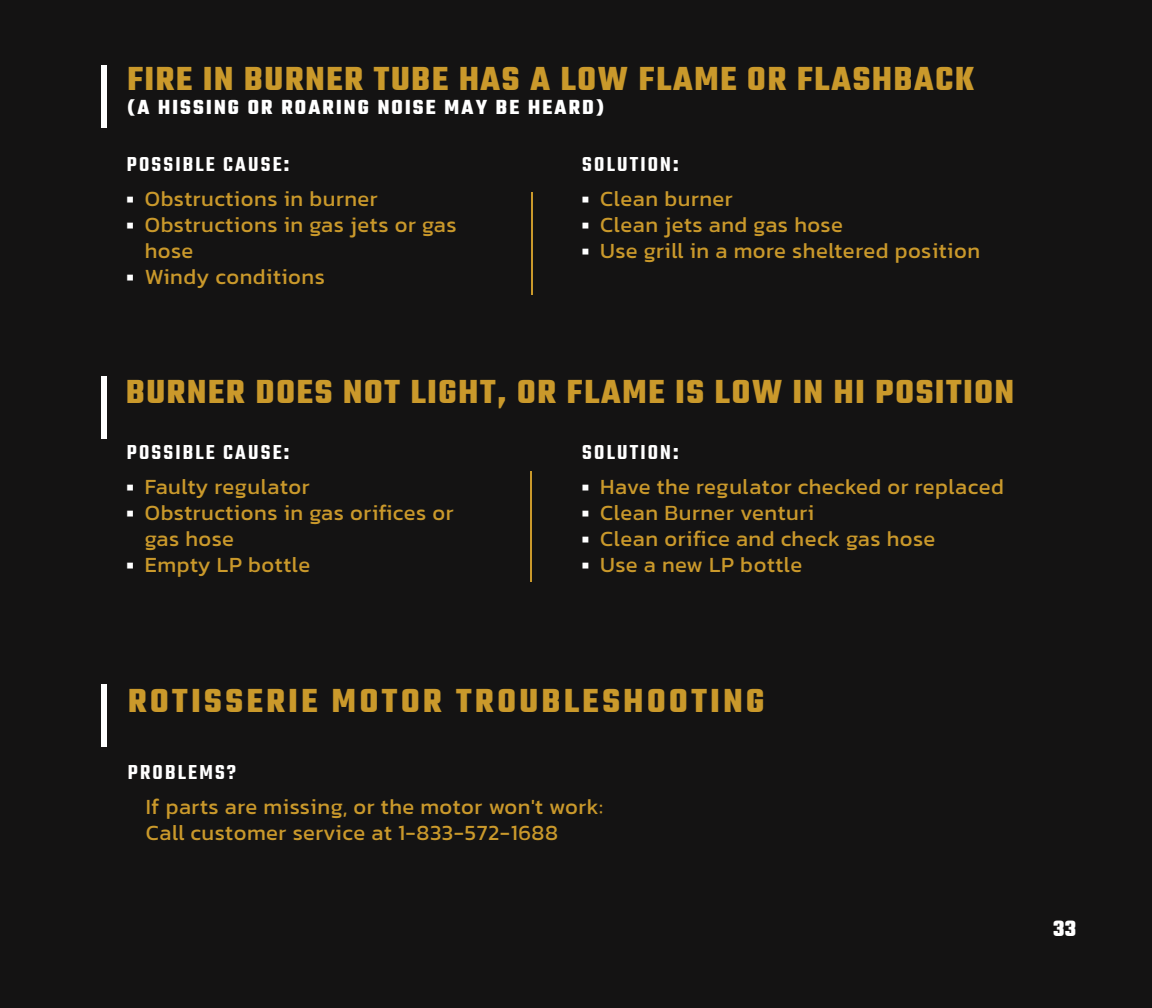
<style>
.page{position:relative;width:1152px;height:1008px;background:#141313}
.page>*{position:absolute;margin:0;border:0;box-sizing:border-box;transform-origin:0 0}
.t1{font:700 36px "Teko";letter-spacing:.05em;color:#ca992b}
.t2{font:700 36px "Teko";letter-spacing:.1em;color:#ca992b}
.t3{font:700 24px "Teko";color:#fff}
.t4{font:22px/26px "Kanit";letter-spacing:.025em;color:#ca992b}
.t5{font:600 22px "Teko";letter-spacing:.1em;color:#fff}
.t6{font:700 22px "Teko";letter-spacing:.1em;color:#fff}
.s1{font-family:"Kanit";font-weight:600}
.s2{font-weight:700}
.s3{font-size:12px;color:#fff}
</style>
<div class="page">
<hr style="left:531px;top:193px;width:1px;height:102px;background:#ca992b">
<hr style="left:530px;top:471px;width:2px;height:111px;background:#ca992b">
<div style="left:101px;top:66px;width:6px;height:62px;background:#fff"></div>
<div style="left:101px;top:376px;width:6px;height:62px;background:#fff"></div>
<div style="left:101px;top:685px;width:6px;height:62px;background:#fff"></div>
<h1 class="t1" style="left:127px;top:55px;width:848px">FIRE IN BURNER TUBE HAS A LOW FLAME OR FLASHBACK</h1>
<p class="t6" style="left:127px;top:93px;width:478px"><span class="s1">(</span>A HISSING OR ROARING NOISE MAY BE HEARD<span class="s1">)</span></p>
<p class="t5" style="left:127px;top:151px;width:164px">POSSIBLE CAUSE<span class="s2">:</span></p>
<p class="t4" style="left:127px;top:186px;width:252px"><span class="s3">■</span> Obstructions in burner</p>
<p class="t4" style="left:145px;top:212px;width:313px;text-indent:-18px"><span class="s3">■</span> Obstructions in gas jets or gas hose</p>
<p class="t4" style="left:127px;top:264px;width:200px"><span class="s3">■</span> Windy conditions</p>
<p class="t5" style="left:582px;top:151px;width:98px">SOLUTION<span class="s2">:</span></p>
<p class="t4" style="left:582px;top:186px;width:152px"><span class="s3">■</span> Clean burner</p>
<p class="t4" style="left:582px;top:212px;width:262px"><span class="s3">■</span> Clean jets and gas hose</p>
<p class="t4" style="left:582px;top:238px;width:399px"><span class="s3">■</span> Use grill in a more sheltered position</p>
<h1 class="t1" style="left:126px;top:369px;width:890px">BURNER DOES NOT LIGHT, OR FLAME IS LOW IN HI POSITION</h1>
<p class="t5" style="left:127px;top:439px;width:164px">POSSIBLE CAUSE<span class="s2">:</span></p>
<p class="t4" style="left:127px;top:473px;width:185px"><span class="s3">■</span> Faulty regulator</p>
<p class="t4" style="left:145px;top:499px;width:310px;text-indent:-18px"><span class="s3">■</span> Obstructions in gas orifices or gas hose</p>
<p class="t4" style="left:127px;top:551px;width:185px"><span class="s3">■</span> Empty LP bottle</p>
<p class="t5" style="left:582px;top:439px;width:98px">SOLUTION<span class="s2">:</span></p>
<p class="t4" style="left:582px;top:473px;width:423px"><span class="s3">■</span> Have the regulator checked or replaced</p>
<p class="t4" style="left:582px;top:499px;width:233px"><span class="s3">■</span> Clean Burner venturi</p>
<p class="t4" style="left:582px;top:525px;width:355px"><span class="s3">■</span> Clean orifice and check gas hose</p>
<p class="t4" style="left:582px;top:551px;width:222px"><span class="s3">■</span> Use a new LP bottle</p>
<h1 class="t2" style="left:128px;top:677px;width:638px">ROTISSERIE MOTOR TROUBLESHOOTING</h1>
<p class="t5" style="left:128px;top:759px;width:110px">PROBLEMS?</p>
<p class="t4" style="left:146px;top:794px;width:459px">If parts are missing, or the motor won't work:<br>Call customer service at 1-833-572-1688</p>
<p class="t3" style="left:1053px;top:913px;width:24px">33</p>
</div>
